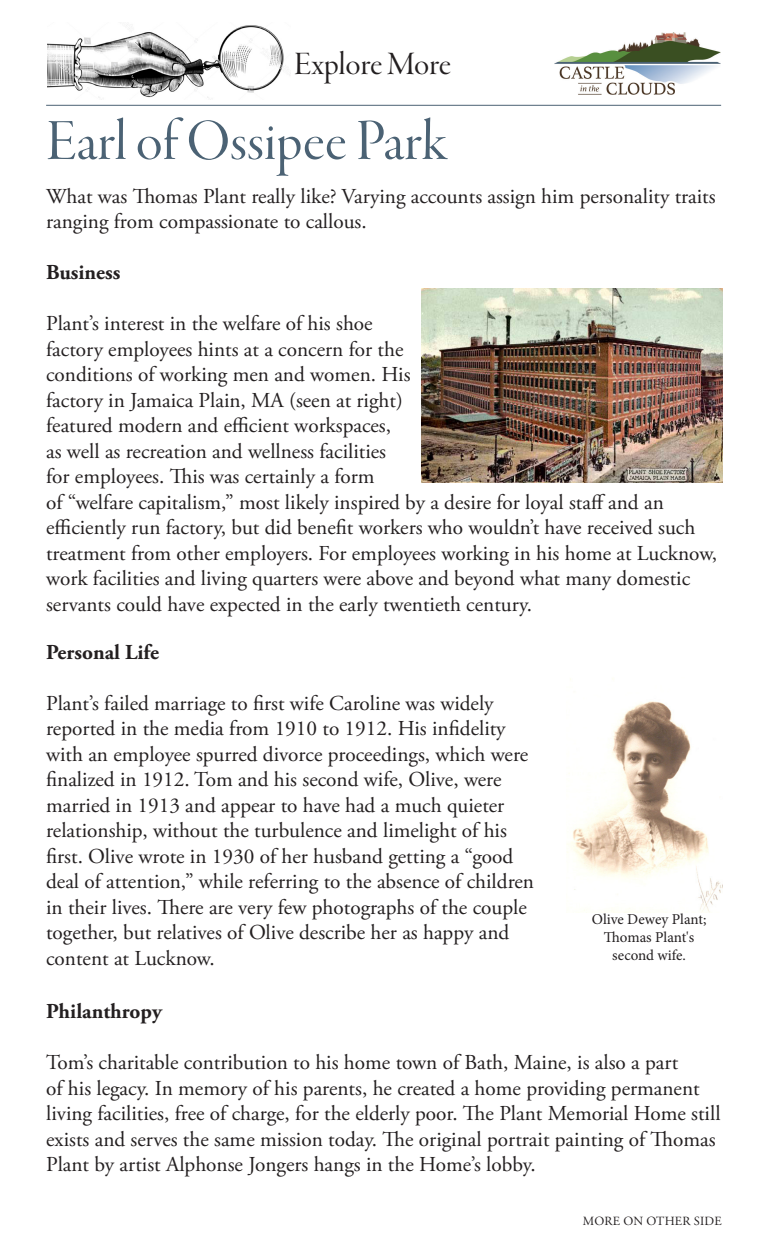
<style>
.page{position:relative;width:765px;height:1260px;background:#fff}
.page>*{position:absolute;margin:0;border:0;box-sizing:border-box;transform-origin:0 0}
.t1{font:60px "Garamond Premr Pro Disp";color:#4b6274}
.t2{font:33.75px "Garamond Premr Pro Disp";color:#231f20}
.t3{font:21.25px/25.5px "Adobe Garamond Pro";color:#231f20}
.t4{font:700 21.25px "Adobe Garamond Pro";color:#231f20}
.t5{font:15px/18px "Minion Pro";letter-spacing:-.005em;color:#231f20;text-align:center}
.t6{font:12.5px "Adobe Garamond Pro";letter-spacing:.015em;color:#231f20}
</style>
<div class="page">
<img style="left:554px;top:33px;width:167px;height:62px">
<hr style="left:46px;top:105px;width:675px;height:1px;background:#4b6274">
<img style="left:47px;top:24px;width:244px;height:74px">
<img style="left:422px;top:288px;width:300px;height:195px">
<img style="left:567px;top:678px;width:155px;height:235px">
<p class="t2" style="left:294px;top:45px;width:158px">Explore More</p>
<p class="t1" style="left:46px;top:108px;width:403px">Earl of Ossipee Park</p>
<p class="t3" style="left:46px;top:184px;width:671px">What was Thomas Plant really like? Varying accounts assign him personality traits ranging from compassionate to callous.</p>
<p class="t4" style="left:46px;top:260px;width:76px">Business</p>
<p class="t3" style="left:46px;top:311px;width:673px">Plant’s interest in the welfare of his shoe<br>factory employees hints at a concern for the<br>conditions of working men and women. His<br>factory in Jamaica Plain, MA (seen at right)<br>featured modern and efficient workspaces,<br>as well as recreation and wellness facilities<br>for employees. This was certainly a form<br>of “welfare capitalism,” most likely inspired by a desire for loyal staff and an efficiently run factory, but did benefit workers who wouldn’t have received such treatment from other employers. For employees working in his home at Lucknow, work facilities and living quarters were above and beyond what many domestic servants could have expected in the early twentieth century.</p>
<p class="t4" style="left:46px;top:640px;width:115px">Personal Life</p>
<p class="t3" style="left:46px;top:691px;width:489px">Plant’s failed marriage to first wife Caroline was widely reported in the media from 1910 to 1912. His infidelity with an employee spurred divorce proceedings, which were finalized in 1912. Tom and his second wife, Olive, were married in 1913 and appear to have had a much quieter relationship, without the turbulence and limelight of his first. Olive wrote in 1930 of her husband getting a “good deal of attention,” while referring to the absence of children in their lives. There are very few photographs of the couple together, but relatives of Olive describe her as happy and content at Lucknow.</p>
<p class="t4" style="left:46px;top:999px;width:117px">Philanthropy</p>
<p class="t3" style="left:46px;top:1050px;width:676px">Tom’s charitable contribution to his home town of Bath, Maine, is also a part<br>of his legacy. In memory of his parents, he created a home providing permanent living facilities, free of charge, for the elderly poor. The Plant Memorial Home still exists and serves the same mission today. The original portrait painting of Thomas Plant by artist Alphonse Jongers hangs in the Home’s lobby.</p>
<p class="t5" style="left:592px;top:910px;width:116px">Olive Dewey Plant;<br>Thomas Plant's</p>
<p class="t5" style="left:612px;top:946px;width:75px">second wife.</p>
<p class="t6" style="left:583px;top:1213px;width:140px">MORE ON OTHER SIDE</p>
</div>
